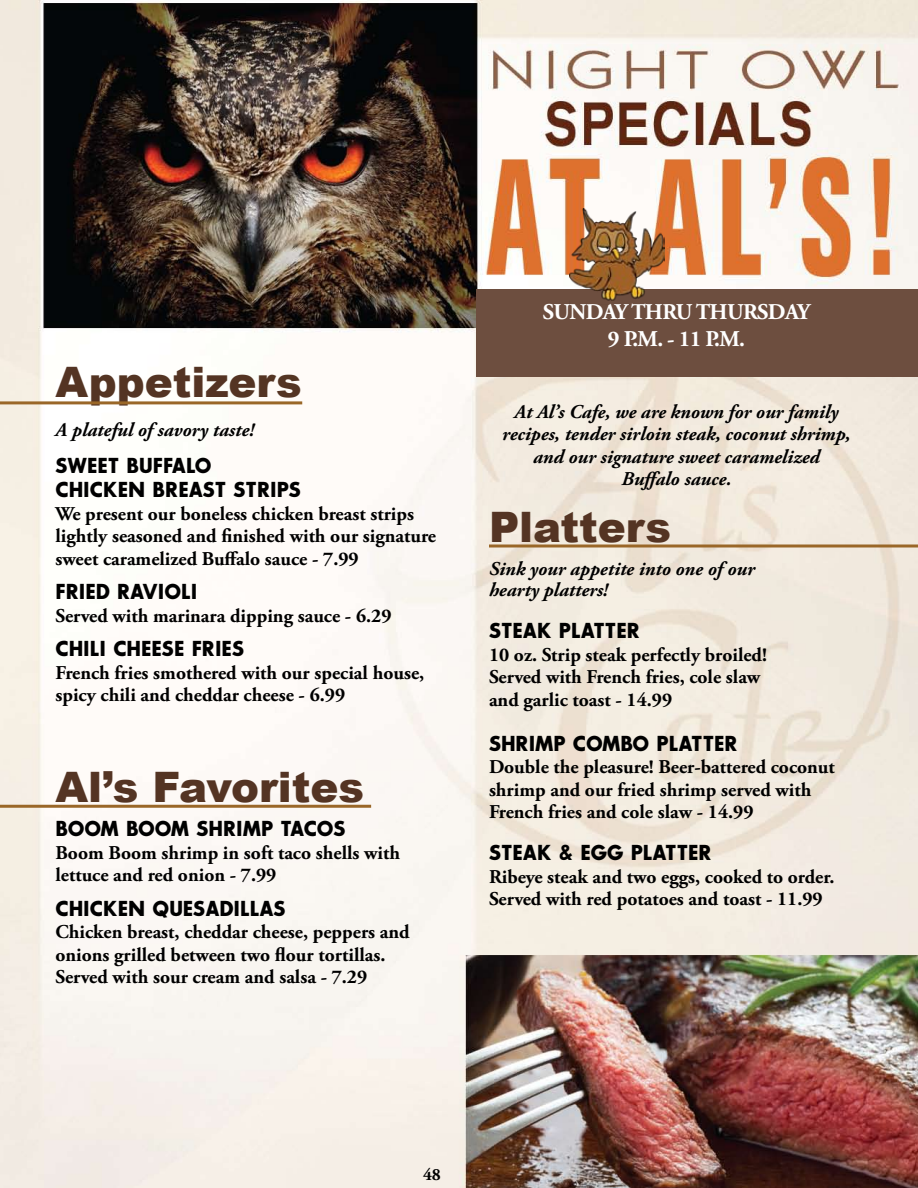
<style>
.page{position:relative;width:918px;height:1188px;background:#fff}
.page>*{position:absolute;margin:0;border:0;box-sizing:border-box;transform-origin:0 0}
.t1{font:900 42px "Arial";color:#543423}
.t2{font:700 22.5px/27px "Adobe Garamond Pro";letter-spacing:-.03em;color:#fff;text-align:center}
.t3{font:700 21px/24px "Bougan Black S Si";color:#000}
.t4{font:700 19.5px/22.5px "Adobe Garamond Pro";color:#000}
.t5{font:italic 700 19.5px/22.5px "Adobe Garamond Pro";color:#000;text-align:center}
.t6{font:700 17.25px "Adobe Garamond Pro";color:#000}
</style>
<div class="page">
<img style="left:0;top:0;width:918px;height:1188px">
<hr style="left:0;top:805px;width:371px;height:3px;background:#9a6728">
<hr style="left:0;top:401px;width:302px;height:3px;background:#9a6728">
<svg style="left:489px;top:544px;width:429px;height:4px"></svg>
<div style="left:477px;top:289px;width:441px;height:88px;background:#6d4e3f"></div>
<img style="left:569px;top:208px;width:96px;height:93px">
<h1 class="t1" style="left:56px;top:351px;width:248px">Appetizers</h1>
<p class="t5" style="left:56px;top:419px;width:200px">A plateful of savory taste!</p>
<p class="t3" style="left:56px;top:454px;width:247px">SWEET BUFFALO<br>CHICKEN BREAST STRIPS</p>
<p class="t4" style="left:56px;top:503px;width:382px">We present our boneless chicken breast strips lightly seasoned and finished with our signature sweet caramelized Buffalo sauce - 7.99</p>
<p class="t3" style="left:56px;top:580px;width:144px">FRIED RAVIOLI</p>
<p class="t4" style="left:56px;top:605px;width:338px">Served with marinara dipping sauce - 6.29</p>
<p class="t3" style="left:56px;top:637px;width:190px">CHILI CHEESE FRIES</p>
<p class="t4" style="left:56px;top:662px;width:370px">French fries smothered with our special house, spicy chili and cheddar cheese - 6.99</p>
<h1 class="t1" style="left:56px;top:756px;width:310px">Al’s Favorites</h1>
<p class="t3" style="left:56px;top:817px;width:292px">BOOM BOOM SHRIMP TACOS</p>
<p class="t4" style="left:56px;top:842px;width:346px">Boom Boom shrimp in soft taco shells with lettuce and red onion - 7.99</p>
<p class="t3" style="left:56px;top:896px;width:232px">CHICKEN QUESADILLAS</p>
<p class="t4" style="left:56px;top:921px;width:356px">Chicken breast, cheddar cheese, peppers and onions grilled between two flour tortillas.<br>Served with sour cream and salsa - 7.29</p>
<p class="t2" style="left:543px;top:299px;width:269px">SUNDAY THRU THURSDAY<br>9 P.M. - 11 P.M.</p>
<p class="t5" style="left:502px;top:401px;width:350px">At Al’s Cafe, we are known for our family recipes, tender sirloin steak, coconut shrimp, and our signature sweet caramelized Buffalo sauce.</p>
<h1 class="t1" style="left:489px;top:497px;width:184px">Platters</h1>
<p class="t5" style="left:489px;top:559px;width:267px;line-height:21px;text-align:left">Sink your appetite into one of our hearty platters!</p>
<p class="t3" style="left:489px;top:619px;width:14px">STEAK</p>
<p class="t3" style="left:559px;top:619px;width:13px">PLATTER</p>
<p class="t4" style="left:489px;top:644px;width:280px">10 oz. Strip steak perfectly broiled!<br>Served with French fries, cole slaw and garlic toast - 14.99</p>
<p class="t3" style="left:489px;top:731px;width:26px">SHRIMP</p>
<p class="t3" style="left:573px;top:731px;width:30px">COMBO</p>
<p class="t3" style="left:657px;top:731px;width:25px">PLATTER</p>
<p class="t4" style="left:489px;top:756px;width:347px">Double the pleasure! Beer-battered coconut shrimp and our fried shrimp served with<br>French fries and cole slaw - 14.99</p>
<p class="t3" style="left:489px;top:841px;width:14px">STEAK</p>
<p class="t3" style="left:559px;top:841px;width:85px">&amp; EGG PLATTER</p>
<p class="t4" style="left:489px;top:866px;width:347px">Ribeye steak and two eggs, cooked to order.<br>Served with red potatoes and toast - 11.99</p>
<p class="t6" style="left:423px;top:1164px;width:19px">48</p>
</div>
